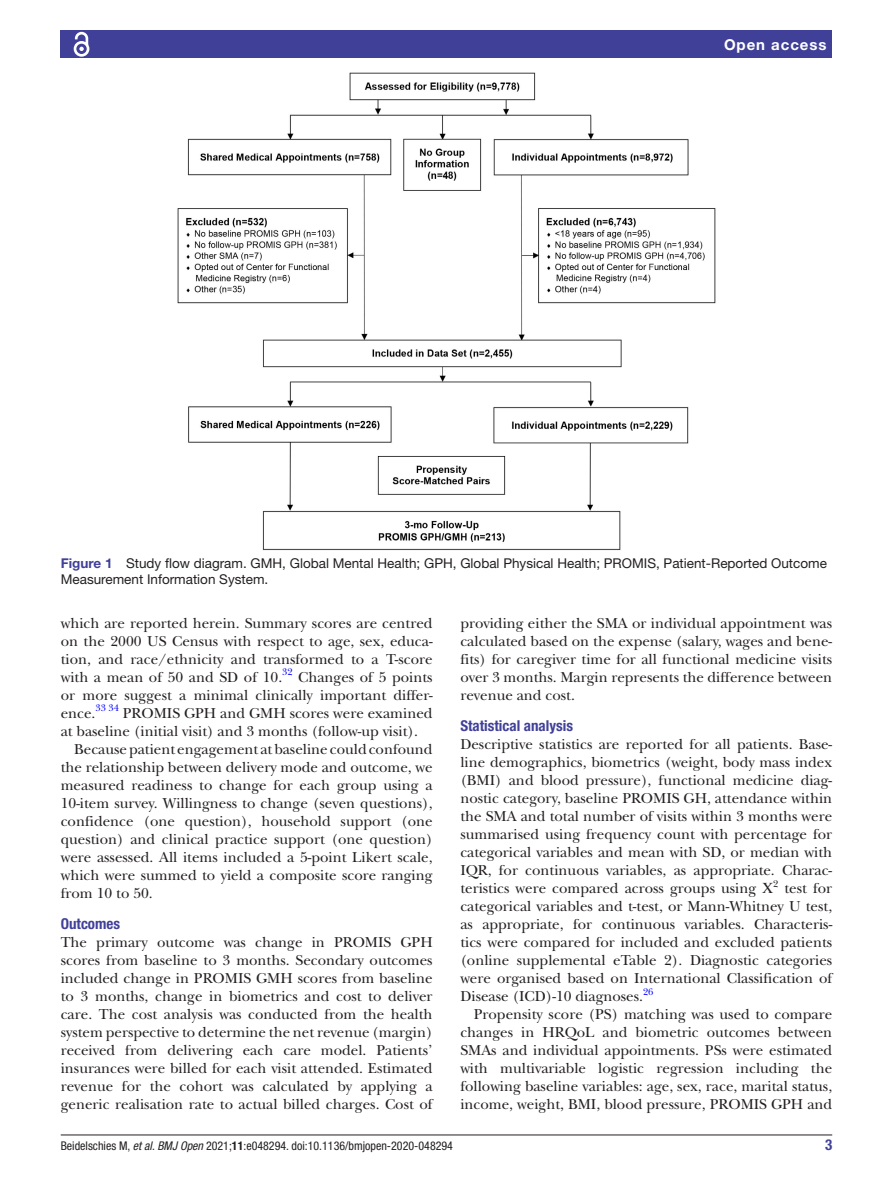
<style>
.page{position:relative;width:893px;height:1191px;background:#fff}
.page>*{position:absolute;margin:0;border:0;box-sizing:border-box;transform-origin:0 0}
.t1{font:15px/18px "New Baskerville";color:#231f20;text-align:justify}
.t2{font:700 condensed 15px "Helvetica Neue LT Std";color:#414099}
.t3{font:700 15px "Helvetica Neue LT Std";letter-spacing:.065em;color:#fff}
.t4{font:13.5px/16.2px "Helvetica Neue LT Std";color:#231f20}
.t5{font:condensed 12px "Helvetica Neue LT Std";color:#231f20}
.t6{font:9.9px "New Baskerville";color:#00f}
.t7{font:9.9px "New Baskerville";color:#231f20}
.s1{font-weight:700;color:#414099}
.s2{font-style:italic}
.s3{font-weight:700}
</style>
<div class="page">
<hr style="left:61px;top:1134px;width:771px;height:1px;background:#231f20">
<div style="left:61px;top:31px;width:771px;height:27px;background:#414099"></div>
<svg style="left:73px;top:31px;width:17px;height:26px"></svg>
<img style="left:177px;top:73px;width:539px;height:477px">
<p class="t3" style="left:724px;top:35px;width:104px">Open access</p>
<p class="t4" style="left:61px;top:555px;width:768px"><span class="s1">Figure 1</span> Study flow diagram. GMH, Global Mental Health; GPH, Global Physical Health; PROMIS, Patient-Reported Outcome<br>Measurement Information System.</p>
<p class="t1" style="left:61px;top:614px;width:373px">which are reported herein. Summary scores are centred on the 2000 US Census with respect to age, sex, educa&shy;tion, and race/ethnicity and transformed to a T-score with a mean of 50 and SD of 10.</p>
<p class="t6" style="left:282px;top:666px;width:12px">32</p>
<p class="t1" style="left:61px;top:668px;width:373px;text-indent:237px">Changes of 5 points or more suggest a minimal clinically important differ&shy;ence.</p>
<p class="t6" style="left:96px;top:702px;width:25px">33 34</p>
<p class="t1" style="left:123px;top:704px;width:311px">PROMIS GPH and GMH scores were examined</p>
<p class="t1" style="left:61px;top:722px;width:359px">at baseline (initial visit) and 3 months (follow-up visit).</p>
<p class="t1" style="left:74px;top:740px;width:360px">Because patient engagement at baseline could confound</p>
<p class="t1" style="left:61px;top:758px;width:373px">the relationship between delivery mode and outcome, we</p>
<p class="t1" style="left:61px;top:776px;width:373px">measured readiness to change for each group using a</p>
<p class="t1" style="left:61px;top:794px;width:373px">10-item survey. Willingness to change (seven questions),</p>
<p class="t1" style="left:61px;top:812px;width:373px">confidence (one question), household support (one</p>
<p class="t1" style="left:61px;top:830px;width:373px">question) and clinical practice support (one question)</p>
<p class="t1" style="left:61px;top:848px;width:373px">were assessed. All items included a 5-point Likert scale,</p>
<p class="t1" style="left:61px;top:866px;width:373px">which were summed to yield a composite score ranging</p>
<p class="t1" style="left:61px;top:884px;width:94px">from 10 to 50.</p>
<p class="t2" style="left:61px;top:915px;width:61px">Outcomes</p>
<p class="t1" style="left:61px;top:933px;width:373px">The primary outcome was change in PROMIS GPH scores from baseline to 3 months. Secondary outcomes included change in PROMIS GMH scores from baseline to 3 months, change in biometrics and cost to deliver care. The cost analysis was conducted from the health system perspective to determine the net revenue (margin) received from delivering each care model. Patients’ insurances were billed for each visit attended. Estimated revenue for the cohort was calculated by applying a generic realisation rate to actual billed charges. Cost of</p>
<p class="t1" style="left:460px;top:614px;width:373px">providing either the SMA or individual appointment was calculated based on the expense (salary, wages and bene&shy;fits) for caregiver time for all functional medicine visits over 3 months. Margin represents the difference between revenue and cost.</p>
<p class="t2" style="left:460px;top:717px;width:114px">Statistical analysis</p>
<p class="t1" style="left:460px;top:735px;width:373px">Descriptive statistics are reported for all patients. Base&shy;line demographics, biometrics (weight, body mass index (BMI) and blood pressure), functional medicine diag&shy;nostic category, baseline PROMIS GH, attendance within the SMA and total number of visits within 3 months were summarised using frequency count with percentage for categorical variables and mean with SD, or median with IQR, for continuous variables, as appropriate. Charac&shy;teristics were compared across groups using</p>
<p class="t7" style="left:773px;top:877px;width:7px">2</p>
<p class="t1" style="left:460px;top:879px;width:373px;text-indent:324px">test for categorical variables and t-test, or Mann-Whitney U test, as appropriate, for continuous variables. Characteris&shy;tics were compared for included and excluded patients (online supplemental eTable 2). Diagnostic categories were organised based on International Classification of Disease (ICD)-10 diagnoses.</p>
<p class="t6" style="left:643px;top:985px;width:12px">26</p>
<p class="t1" style="left:460px;top:1005px;width:373px;text-indent:14px">Propensity score (PS) matching was used to compare changes in HRQoL and biometric outcomes between SMAs and individual appointments. PSs were estimated with multivariable logistic regression including the following baseline variables: age, sex, race, marital status, income, weight, BMI, blood pressure, PROMIS GPH and</p>
<p class="t5" style="left:61px;top:1138px;width:394px">Beidelschies M, <span class="s2">et al</span>. <span class="s2">BMJ Open</span> 2021;<span class="s3">11</span>:e048294. doi:10.1136/bmjopen-2020-048294</p>
<p class="t2" style="left:825px;top:1135px;width:9px">3</p>
</div>
